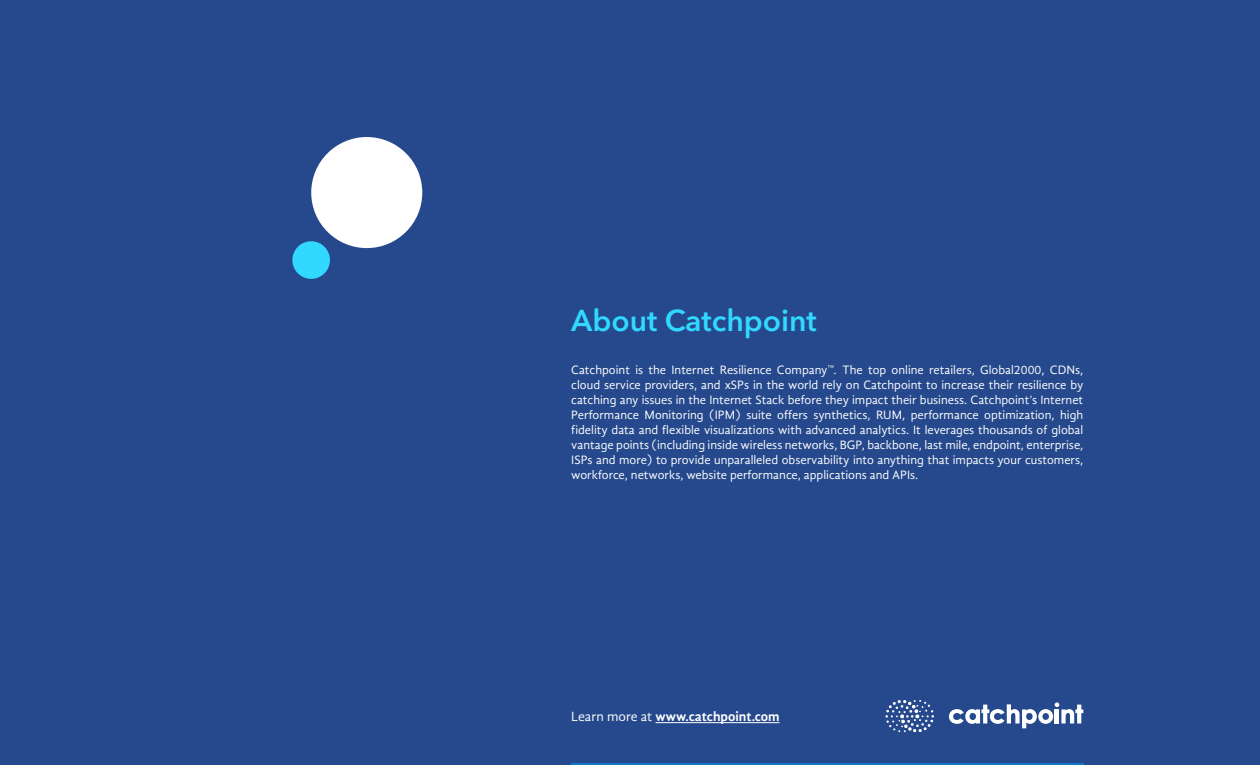
<style>
.page{position:relative;width:1260px;height:765px;background:#25498c}
.page>*{position:absolute;margin:0;border:0;box-sizing:border-box;transform-origin:0 0}
.t1{font:600 30px "Avenir Next LT Pro";color:#31d8ff}
.t2{font:700 13.75px "Gandhi Sans";color:#fff}
.t3{font:12.5px/15px "Gandhi Sans";color:#fff;text-align:justify}
.s1{font-weight:400}
</style>
<div class="page">
<svg style="left:949px;top:702px;width:134px;height:26px"></svg>
<svg style="left:885px;top:700px;width:49px;height:32px"></svg>
<div style="left:292px;top:241px;width:38px;height:38px;background:#31d8ff;border-radius:50%"></div>
<div style="left:311px;top:137px;width:111px;height:111px;background:#fff;border-radius:50%"></div>
<hr style="left:656px;top:722px;width:124px;height:1px;background:#fff">
<hr style="left:571px;top:763px;width:512px;height:2px;background:#1478c3">
<p class="t1" style="left:571px;top:303px;width:247px">About Catchpoint</p>
<p class="t3" style="left:571px;top:362px;width:514px">Catchpoint is the Internet Resilience Company<sup>™</sup>. The top online retailers, Global2000, CDNs, cloud service providers, and xSPs in the world rely on Catchpoint to increase their resilience by catching any issues in the Internet Stack before they impact their business. Catchpoint’s Internet Performance Monitoring (IPM) suite offers synthetics, RUM, performance optimization, high fidelity data and flexible visualizations with advanced analytics. It leverages thousands of global vantage points (including inside wireless networks, BGP, backbone, last mile, endpoint, enterprise, ISPs and more) to provide unparalleled observability into anything that impacts your customers, workforce, networks, website performance, applications and APIs.</p>
<p class="t2" style="left:571px;top:709px;width:210px"><span class="s1">Learn more at</span> www.catchpoint.com</p>
</div>
